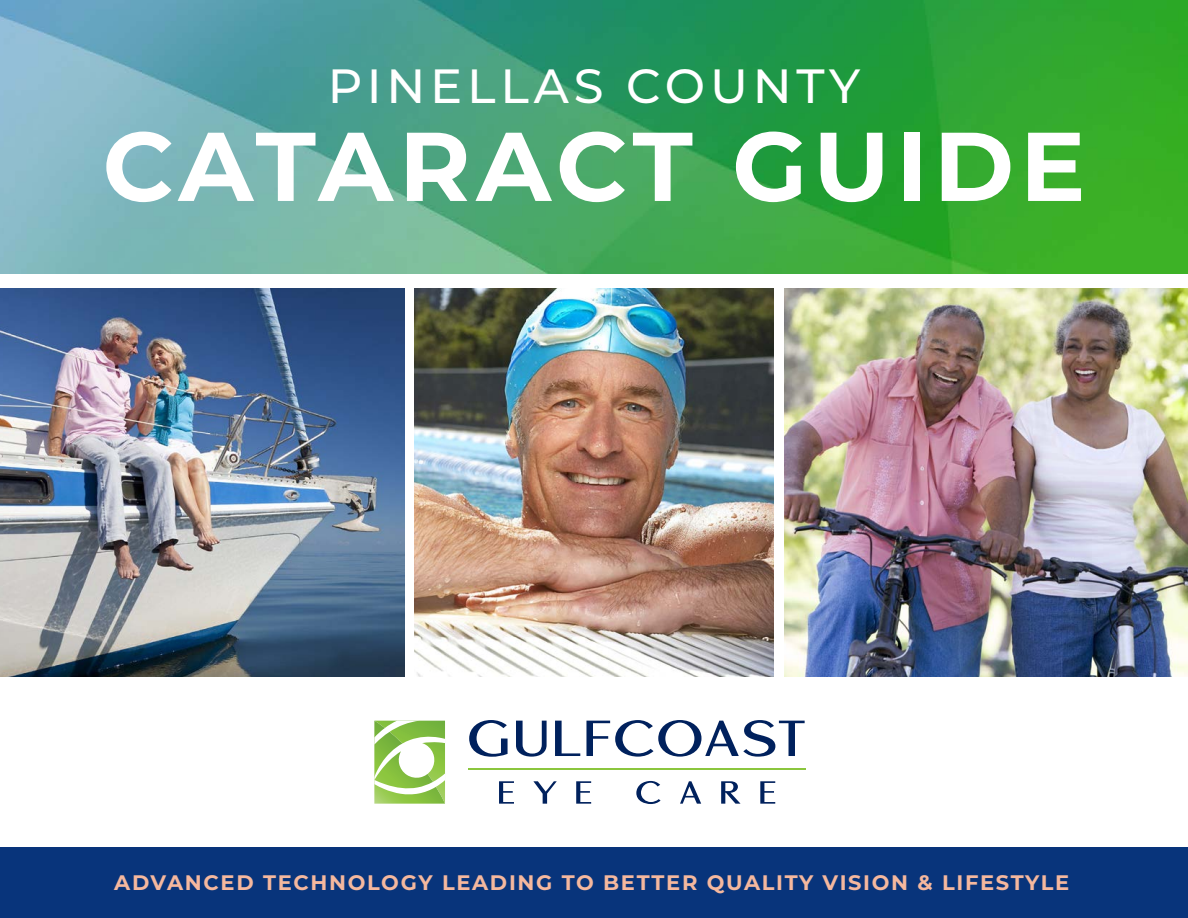
<style>
.page{position:relative;width:1188px;height:918px;background:#fff}
.page>*{position:absolute;margin:0;border:0;box-sizing:border-box;transform-origin:0 0}
.t1{font:700 97.5px "Montserrat";letter-spacing:.06em;color:#fff}
.t2{font:500 48px "Montserrat";letter-spacing:.1em;color:#fff}
.t3{font:700 21px "Montserrat";letter-spacing:.08em;color:#f5b89e}
</style>
<div class="page">
<img style="left:0;top:0;width:1188px;height:273px">
<div style="left:0;top:848px;width:1188px;height:70px;background:#08347b"></div>
<img style="left:784px;top:288px;width:404px;height:388px">
<img style="left:0;top:288px;width:405px;height:388px">
<img style="left:415px;top:288px;width:358px;height:388px">
<svg style="left:469px;top:720px;width:39px;height:37px"></svg>
<svg style="left:516px;top:721px;width:31px;height:36px"></svg>
<svg style="left:555px;top:721px;width:25px;height:35px"></svg>
<svg style="left:586px;top:720px;width:219px;height:37px"></svg>
<svg style="left:374px;top:721px;width:71px;height:83px"></svg>
<hr style="left:468px;top:768px;width:338px;height:1px;background:#8bc63e">
<svg style="left:499px;top:781px;width:15px;height:23px"></svg>
<svg style="left:533px;top:781px;width:24px;height:23px"></svg>
<svg style="left:576px;top:781px;width:15px;height:23px"></svg>
<svg style="left:636px;top:781px;width:25px;height:23px"></svg>
<svg style="left:680px;top:781px;width:21px;height:23px"></svg>
<svg style="left:721px;top:781px;width:20px;height:23px"></svg>
<svg style="left:760px;top:781px;width:15px;height:23px"></svg>
<p class="t2" style="left:328px;top:53px;width:534px">PINELLAS COUNTY</p>
<p class="t1" style="left:103px;top:96px;width:984px">CATARACT GUIDE</p>
<p class="t3" style="left:114px;top:867px;width:957px">ADVANCED TECHNOLOGY LEADING TO BETTER QUALITY VISION &amp; LIFESTYLE</p>
</div>
